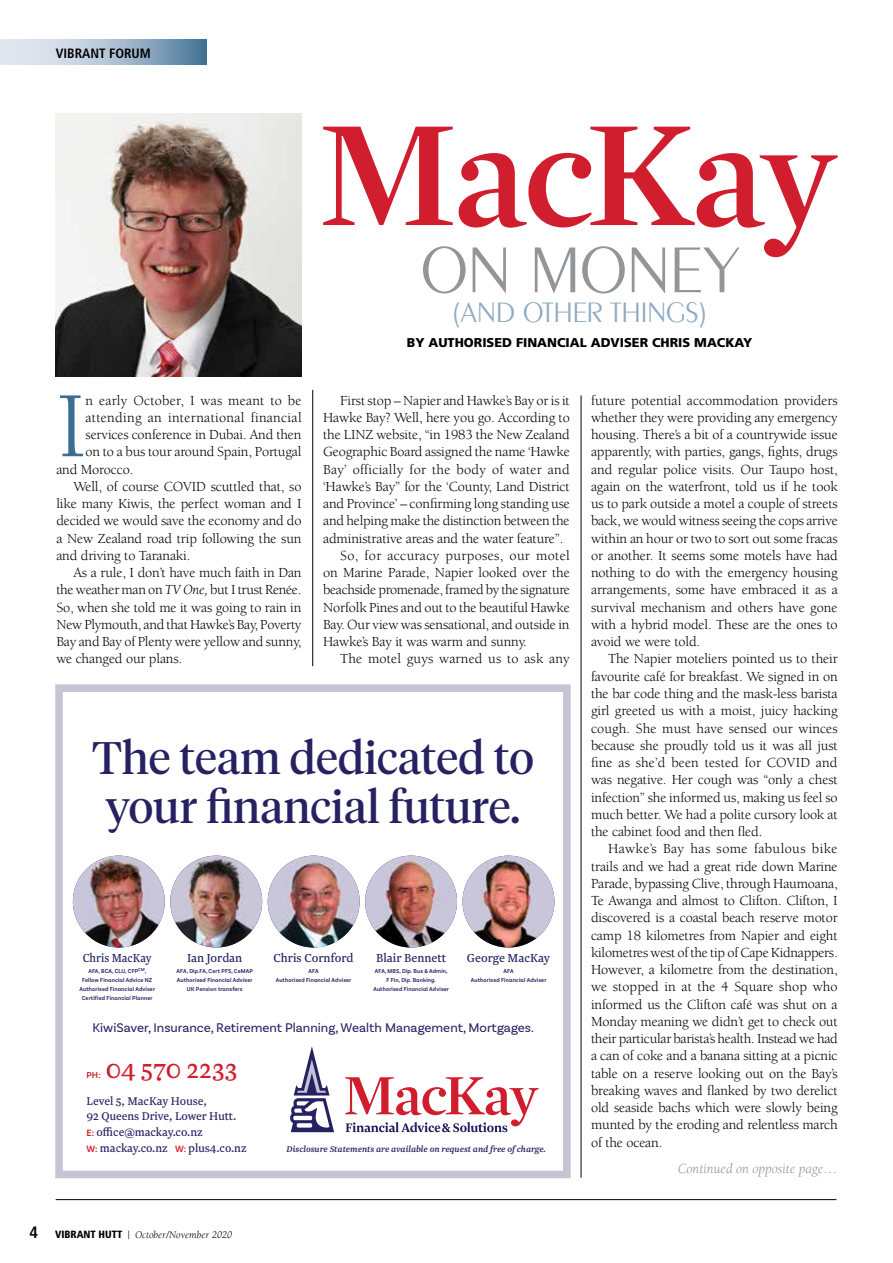
<style>
.page{position:relative;width:893px;height:1263px;background:#fff}
.page>*{position:absolute;margin:0;border:0;box-sizing:border-box;transform-origin:0 0}
.t1{font:95.7px "Berkeley Std";color:#3b6e8f}
.t2{font:300 69px "Peignot";letter-spacing:-.025em;color:#939598}
.t3{font:45.45px/48.4px "Tiempos Headline";color:#262262}
.t4{font:300 30px "Peignot";letter-spacing:-.02em;color:#8eaac2}
.t5{font:28.2px "Newzald";color:#d11e2f}
.t6{font:700 condensed 16.5px "Frutiger";color:#000}
.t7{font:14.25px/17.2px "Berkeley Std";letter-spacing:-.01em;color:#000;text-align:justify}
.t8{font:14.25px "Berkeley Std";letter-spacing:.02em;color:#000}
.t9{font:14.25px "Berkeley Std";letter-spacing:.01em;color:#000}
.t10{font:14.25px "Berkeley Std";letter-spacing:.015em;color:#000}
.t11{font:italic 14.25px "Berkeley Std";color:#939598}
.t12{font:13.65px "Newzald";color:#262262}
.t13{font:13.65px "Newzald";color:#262262;scale:.94 1}
.t14{font:700 condensed 13.5px "Frutiger";color:#000}
.t15{font:13.2px "Basic Sans";color:#262262}
.t16{font:13.05px/15.9px "Newzald";color:#262262}
.t17{font:900 12.75px "Frutiger";color:#000}
.t18{font:italic 10.5px "Berkeley Std";color:#000}
.t19{font:italic 500 9.9px "Newzald";color:#262262}
.t20{font:600 9px "Basic Sans Alt";color:#d11e2f}
.t21{font:600 6px/9.1px "Basic Sans Alt";letter-spacing:.02em;color:#262262;text-align:center;scale:.94 1}
.s1{font-style:italic}
.s2{font-family:"Basic Sans Alt";font-weight:600;font-size:9.6px;color:#d11e2f}
.s3{font-family:"Frutiger";font-weight:900;font-style:normal;font-stretch:condensed}
</style>
<div class="page">
<hr style="left:56px;top:1199px;width:780px;height:1px;background:#000">
<svg style="left:0;top:39px;width:207px;height:25px;background:#a9bdd0"></svg>
<hr style="left:312px;top:390px;width:1px;height:276px;background:#000">
<img style="left:55px;top:114px;width:247px;height:262px">
<div style="left:55px;top:684px;width:516px;height:494px;border:8px solid #c7c3d4"></div>
<svg style="left:345px;top:1077px;width:194px;height:55px"></svg>
<svg style="left:290px;top:1046px;width:44px;height:86px"></svg>
<img style="left:73px;top:856px;width:92px;height:91px;border-radius:46px">
<img style="left:365px;top:856px;width:92px;height:91px;border-radius:46px">
<img style="left:463px;top:856px;width:91px;height:91px;border-radius:46px">
<img style="left:170px;top:856px;width:92px;height:91px;border-radius:46px">
<img style="left:268px;top:856px;width:92px;height:91px;border-radius:46px">
<hr style="left:581px;top:395px;width:1px;height:783px;background:#000">
<svg style="left:323px;top:127px;width:130px;height:98px"></svg>
<svg style="left:459px;top:127px;width:379px;height:130px"></svg>
<p class="t14" style="left:56px;top:45px;width:97px">VIBRANT FORUM</p>
<h2 class="t2" style="left:420px;top:230px;width:321px">ON MONEY</h2>
<h3 class="t4" style="left:452px;top:295px;width:256px">(AND OTHER THINGS)</h3>
<p class="t17" style="left:407px;top:334px;width:347px">BY AUTHORISED FINANCIAL ADVISER CHRIS MACKAY</p>
<h1 class="t1" style="left:56px;top:375px;width:32px">I</h1>
<p class="t10" style="left:86px;top:392px;width:218px">n early October, I was meant to be</p>
<p class="t8" style="left:86px;top:410px;width:218px">attending an international financial</p>
<p class="t7" style="left:86px;top:426px;width:217px">services conference in Dubai. And then</p>
<p class="t7" style="left:86px;top:443px;width:218px">on to a bus tour around Spain, Portugal</p>
<p class="t7" style="left:56px;top:461px;width:79px">and Morocco.</p>
<p class="t7" style="left:73px;top:478px;width:230px">Well, of course COVID scuttled that, so</p>
<p class="t7" style="left:56px;top:495px;width:247px">like many Kiwis, the perfect woman and I</p>
<p class="t7" style="left:56px;top:512px;width:247px">decided we would save the economy and do</p>
<p class="t7" style="left:56px;top:530px;width:247px">a New Zealand road trip following the sun</p>
<p class="t7" style="left:56px;top:547px;width:136px">and driving to Taranaki.</p>
<p class="t7" style="left:73px;top:564px;width:230px">As a rule, I don’t have much faith in Dan</p>
<p class="t7" style="left:56px;top:581px;width:247px">the weather man on <span class="s1">TV One,</span> but I trust Renée.</p>
<p class="t7" style="left:56px;top:599px;width:247px">So, when she told me it was going to rain in</p>
<p class="t7" style="left:56px;top:616px;width:247px">New Plymouth, and that Hawke’s Bay, Poverty</p>
<p class="t7" style="left:56px;top:633px;width:247px">Bay and Bay of Plenty were yellow and sunny,</p>
<p class="t7" style="left:56px;top:650px;width:127px">we changed our plans.</p>
<p class="t7" style="left:340px;top:392px;width:231px">First stop – Napier and Hawke’s Bay or is it</p>
<p class="t7" style="left:323px;top:409px;width:248px">Hawke Bay? Well, here you go. According to</p>
<p class="t7" style="left:323px;top:426px;width:248px">the LINZ website, “in 1983 the New Zealand</p>
<p class="t7" style="left:323px;top:443px;width:248px">Geographic Board assigned the name ‘Hawke</p>
<p class="t8" style="left:323px;top:461px;width:248px">Bay’ officially for the body of water and</p>
<p class="t7" style="left:323px;top:478px;width:248px">‘Hawke’s Bay” for the ‘County, Land District</p>
<p class="t7" style="left:323px;top:495px;width:248px">and Province’ – confirming long standing use</p>
<p class="t7" style="left:323px;top:512px;width:248px">and helping make the distinction between the</p>
<p class="t7" style="left:323px;top:530px;width:242px">administrative areas and the water feature”.</p>
<p class="t8" style="left:340px;top:548px;width:231px">So, for accuracy purposes, our motel</p>
<p class="t7" style="left:323px;top:564px;width:248px">on Marine Parade, Napier looked over the</p>
<p class="t7" style="left:323px;top:581px;width:248px">beachside promenade, framed by the signature</p>
<p class="t7" style="left:323px;top:599px;width:248px">Norfolk Pines and out to the beautiful Hawke</p>
<p class="t7" style="left:323px;top:616px;width:248px">Bay. Our view was sensational, and outside in</p>
<p class="t7" style="left:323px;top:633px;width:205px">Hawke’s Bay it was warm and sunny.</p>
<p class="t9" style="left:340px;top:651px;width:231px">The motel guys warned us to ask any</p>
<h3 class="t3" style="left:92px;top:732px;width:443px">The team dedicated to your financial future.</h3>
<p class="t13" style="left:83px;top:949px;width:75px">Chris MacKay</p>
<p class="t21" style="left:79px;top:966px;width:82px">AFA, BCA, CLU, CFP<sup>CM</sup>,<br>Fellow Financial Advice NZ<br>Authorised Financial Adviser<br>Certified Financial Planner</p>
<p class="t12" style="left:187px;top:949px;width:57px">Ian Jordan</p>
<p class="t21" style="left:177px;top:966px;width:83px">AFA, Dip.FA, Cert PFS, CeMAP<br>Authorised Financial Adviser<br>UK Pension transfers</p>
<p class="t12" style="left:273px;top:949px;width:81px">Chris Cornford</p>
<p class="t21" style="left:276px;top:966px;width:82px">AFA<br>Authorised Financial Adviser</p>
<p class="t12" style="left:376px;top:949px;width:71px">Blair Bennett</p>
<p class="t21" style="left:373px;top:966px;width:82px">AFA, MBS, Dip. Bus &amp; Admin,<br>F Fin, Dip. Banking.<br>Authorised Financial Adviser</p>
<p class="t12" style="left:467px;top:949px;width:85px">George MacKay</p>
<p class="t21" style="left:471px;top:966px;width:82px">AFA<br>Authorised Financial Adviser</p>
<p class="t15" style="left:93px;top:1019px;width:443px">KiwiSaver, Insurance, Retirement Planning, Wealth Management, Mortgages.</p>
<p class="t20" style="left:87px;top:1069px;width:16px">PH:</p>
<h3 class="t5" style="left:106px;top:1052px;width:134px">04 570 2233</h3>
<p class="t16" style="left:86px;top:1092px;width:162px">Level 5, MacKay House,<br>92 Queens Drive, Lower Hutt.<br><span class="s2">E:</span> office@mackay.co.nz<br><span class="s2">W:</span> mackay.co.nz <span class="s2">W:</span> plus4.co.nz</p>
<p class="t6" style="left:30px;top:1222px;width:10px">4</p>
<p class="t18" style="left:55px;top:1229px;width:179px"><span class="s3">VIBRANT HUTT</span> | October/November 2020</p>
<p class="t19" style="left:287px;top:1143px;width:261px">Disclosure Statements are available on request and free of charge.</p>
<p class="t7" style="left:591px;top:392px;width:248px">future potential accommodation providers whether they were providing any emergency housing. There’s a bit of a countrywide issue apparently, with parties, gangs, fights, drugs and regular police visits. Our Taupo host, again on the waterfront, told us if he took us to park outside a motel a couple of streets back, we would witness seeing the cops arrive within an hour or two to sort out some fracas or another. It seems some motels have had nothing to do with the emergency housing arrangements, some have embraced it as a survival mechanism and others have gone with a hybrid model. These are the ones to avoid we were told.</p>
<p class="t7" style="left:591px;top:651px;width:248px;text-indent:17px">The Napier moteliers pointed us to their favourite café for breakfast. We signed in on the bar code thing and the mask-less barista girl greeted us with a moist, juicy hacking cough. She must have sensed our winces because she proudly told us it was all just fine as she’d been tested for COVID and was negative. Her cough was “only a chest infection” she informed us, making us feel so much better. We had a polite cursory look at the cabinet food and then fled.</p>
<p class="t7" style="left:591px;top:840px;width:248px;text-indent:17px">Hawke’s Bay has some fabulous bike trails and we had a great ride down Marine Parade, bypassing Clive, through Haumoana, Te Awanga and almost to Clifton. Clifton, I discovered is a coastal beach reserve motor camp 18 kilometres from Napier and eight kilometres west of the tip of Cape Kidnappers.<br>However, a kilometre from the destination, we stopped in at the 4 Square shop who informed us the Clifton café was shut on a Monday meaning we didn’t get to check out their particular barista’s health. Instead we had a can of coke and a banana sitting at a picnic table on a reserve looking out on the Bay’s breaking waves and flanked by two derelict old seaside bachs which were slowly being munted by the eroding and relentless march of the ocean.</p>
<p class="t11" style="left:678px;top:1161px;width:161px">Continued on opposite page…</p>
</div>
